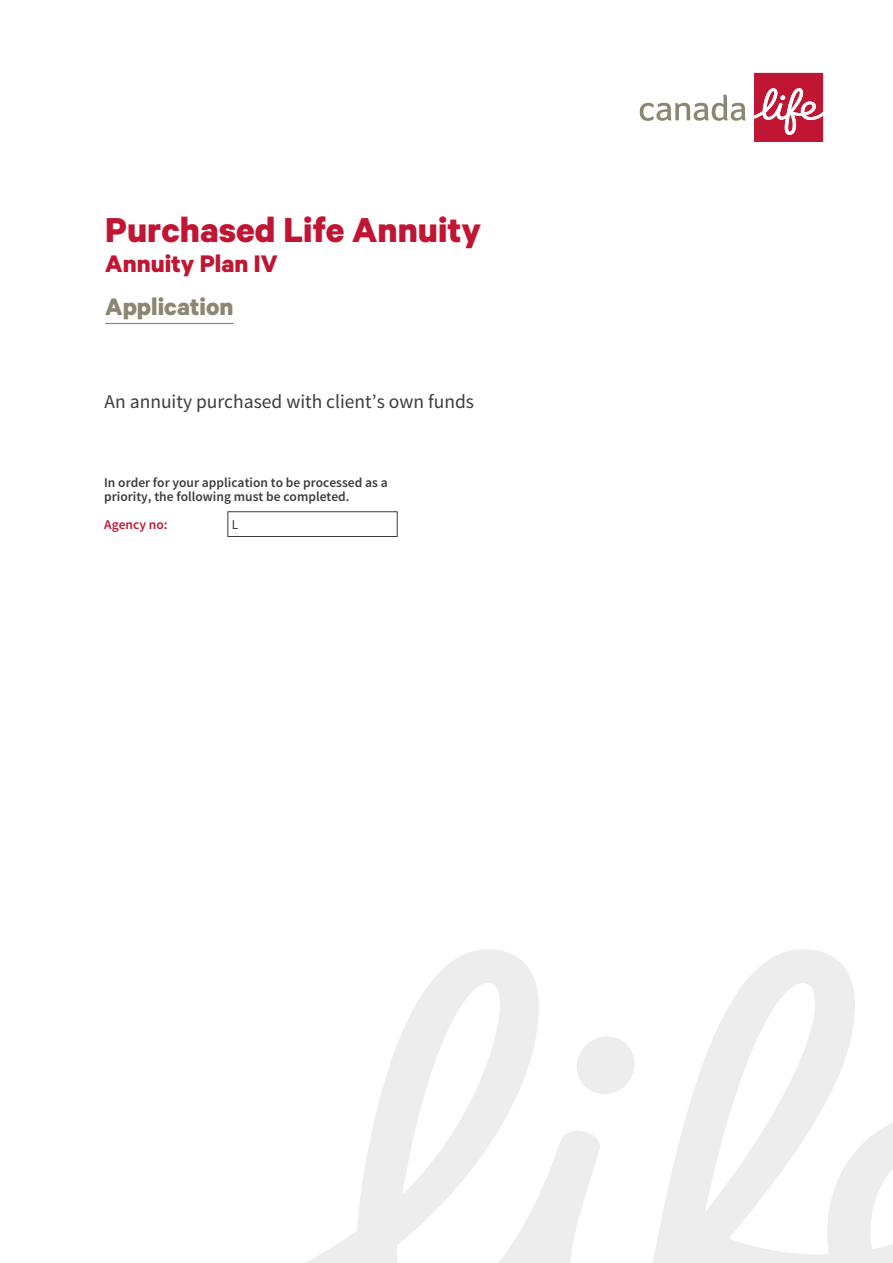
<style>
.page{position:relative;width:893px;height:1263px;background:#fff}
.page>*{position:absolute;margin:0;border:0;box-sizing:border-box;transform-origin:0 0}
.t1{font:700 39px "Calibre";color:#c01634}
.t2{font:700 27px "Calibre";color:#c01634}
.t3{font:700 27px "Calibre";color:#8c8772}
.t4{font:19.5px "Source Sans Pro";color:#3c3c3b}
.t5{font:600 13.5px/13.5px "Source Sans Pro";color:#3c3c3b}
.t6{font:600 13.5px "Source Sans Pro";color:#c01634}
.t7{font:13.5px "Source Sans Pro";color:#3c3c3b}
</style>
<div class="page">
<div style="left:227px;top:511px;width:171px;height:26px;background:#fff;border:1px solid #3c3c3b"></div>
<svg style="left:306px;top:949px;width:587px;height:314px"></svg>
<hr style="left:105px;top:323px;width:129px;height:1px;background:#8c8772">
<svg style="left:640px;top:94px;width:106px;height:27px"></svg>
<svg style="left:754px;top:73px;width:69px;height:69px"></svg>
<p class="t1" style="left:105px;top:206px;width:377px">Purchased Life Annuity</p>
<p class="t2" style="left:105px;top:247px;width:174px">Annuity Plan IV</p>
<p class="t3" style="left:105px;top:290px;width:130px">Application</p>
<p class="t4" style="left:105px;top:389px;width:371px">An annuity purchased with client’s own funds</p>
<p class="t5" style="left:104px;top:477px;width:285px">In order for your application to be processed as a priority, the following must be completed.</p>
<p class="t6" style="left:104px;top:516px;width:65px">Agency no:</p>
<p class="t7" style="left:232px;top:516px;width:8px">L</p>
</div>
